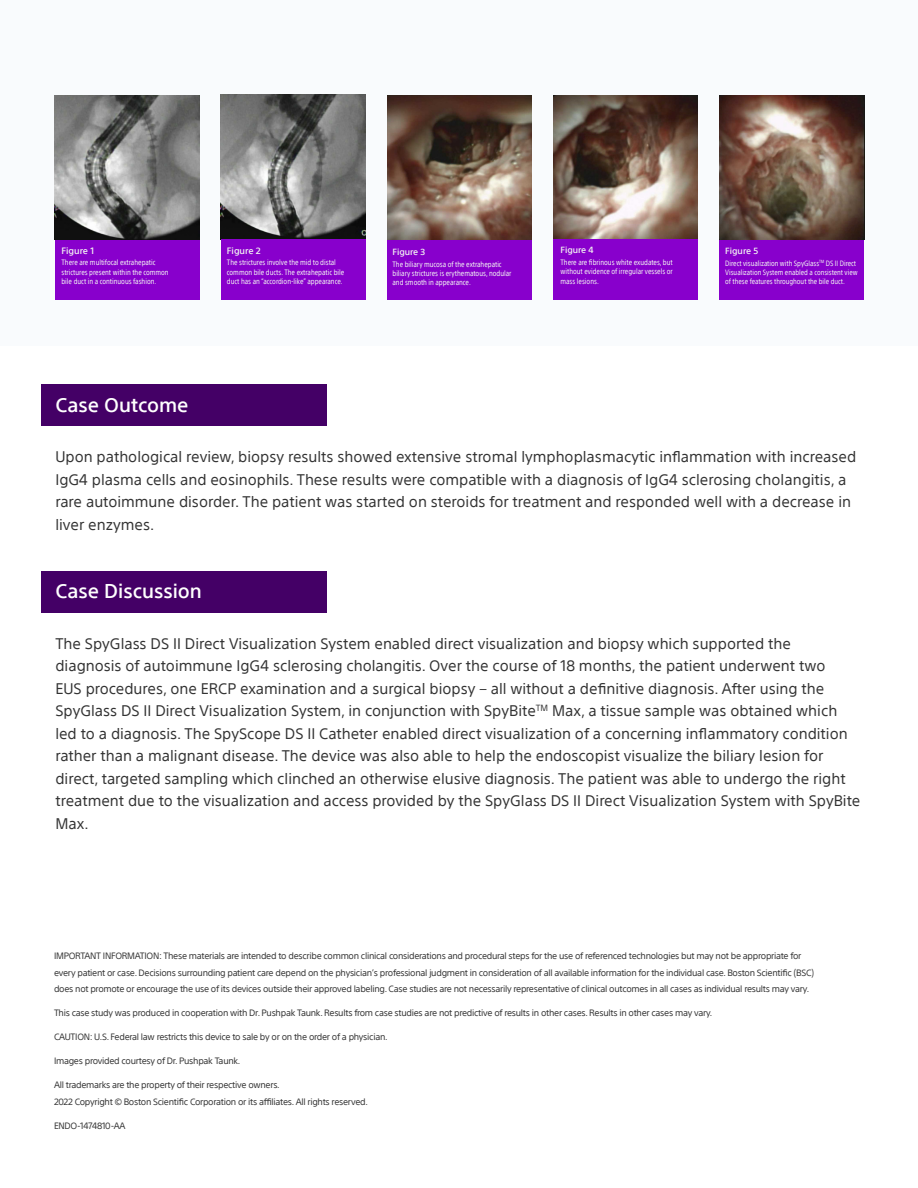
<style>
.page{position:relative;width:918px;height:1188px;background:#fff}
.page>*{position:absolute;margin:0;border:0;box-sizing:border-box;transform-origin:0 0}
.t1{font:500 19.5px "SST";color:#fff}
.t2{font:15px/22.5px "SST";color:#333}
.t3{font:9px/16.5px "SST";letter-spacing:-.03em;color:#333}
.t4{font:500 9px "SST";color:#f2f2f2}
.t5{font:500 8.7px "SST";color:#f2f2f2}
.t6{font:condensed 7.65px/9.1px "SST";color:#f2f2f2;text-align:justify}
.t7{font:condensed 7.5px/9px "SST";color:#f2f2f2}
</style>
<div class="page">
<div style="left:0;top:0;width:918px;height:346px;background:#f9fbfd"></div>
<div style="left:553px;top:238px;width:145px;height:62px;background:#80c"></div>
<img style="left:553px;top:95px;width:145px;height:144px">
<div style="left:720px;top:239px;width:144px;height:61px;background:#80c"></div>
<img style="left:720px;top:95px;width:144px;height:144px">
<div style="left:41px;top:385px;width:285px;height:41px;background:#406"></div>
<div style="left:387px;top:239px;width:145px;height:61px;background:#80c"></div>
<img style="left:387px;top:95px;width:145px;height:144px">
<div style="left:55px;top:240px;width:144px;height:60px;background:#80c"></div>
<img style="left:55px;top:95px;width:144px;height:145px">
<img style="left:221px;top:95px;width:144px;height:144px">
<div style="left:221px;top:239px;width:144px;height:61px;background:#80c"></div>
<div style="left:41px;top:571px;width:285px;height:41px;background:#406"></div>
<p class="t4" style="left:61px;top:245px;width:34px">Figure 1</p>
<p class="t6" style="left:61px;top:258px;width:96px">There are multifocal extrahepatic</p>
<p class="t6" style="left:61px;top:267px;width:109px">strictures present within the common</p>
<p class="t6" style="left:61px;top:276px;width:96px">bile duct in a continuous fashion.</p>
<p class="t4" style="left:227px;top:245px;width:35px">Figure 2</p>
<p class="t6" style="left:227px;top:258px;width:119px;text-align:left">The strictures involve the mid to distal common bile ducts. The extrahepatic bile duct has an “accordion-like” appearance.</p>
<p class="t5" style="left:393px;top:246px;width:34px">Figure 3</p>
<p class="t6" style="left:393px;top:260px;width:111px">The biliary mucosa of the extrahepatic</p>
<p class="t6" style="left:393px;top:269px;width:120px">biliary strictures is erythematous, nodular</p>
<p class="t6" style="left:393px;top:278px;width:80px">and smooth in appearance.</p>
<p class="t5" style="left:560px;top:245px;width:35px">Figure 4</p>
<p class="t6" style="left:560px;top:258px;width:114px">There are fibrinous white exudates, but without evidence of irregular vessels or mass lesions.</p>
<p class="t5" style="left:725px;top:246px;width:34px">Figure 5</p>
<p class="t7" style="left:725px;top:259px;width:134px">Direct visualization with SpyGlass<sup>TM</sup> DS II Direct<br>Visualization System enabled a consistent view of these features throughout the bile duct.</p>
<p class="t1" style="left:55px;top:394px;width:135px">Case Outcome</p>
<p class="t2" style="left:55px;top:445px;width:802px">Upon pathological review, biopsy results showed extensive stromal lymphoplasmacytic inflammation with increased IgG4 plasma cells and eosinophils. These results were compatible with a diagnosis of IgG4 sclerosing cholangitis, a rare autoimmune disorder. The patient was started on steroids for treatment and responded well with a decrease in liver enzymes.</p>
<p class="t1" style="left:55px;top:580px;width:148px">Case Discussion</p>
<p class="t2" style="left:55px;top:632px;width:806px">The SpyGlass DS II Direct Visualization System enabled direct visualization and biopsy which supported the diagnosis of autoimmune IgG4 sclerosing cholangitis. Over the course of 18 months, the patient underwent two<br>EUS procedures, one ERCP examination and a surgical biopsy – all without a definitive diagnosis. After using the SpyGlass DS II Direct Visualization System, in conjunction with SpyBite<sup>TM</sup> Max, a tissue sample was obtained which led to a diagnosis. The SpyScope DS II Catheter enabled direct visualization of a concerning inflammatory condition rather than a malignant disease. The device was also able to help the endoscopist visualize the biliary lesion for direct, targeted sampling which clinched an otherwise elusive diagnosis. The patient was able to undergo the right treatment due to the visualization and access provided by the SpyGlass DS II Direct Visualization System with SpyBite Max.</p>
<p class="t3" style="left:54px;top:948px;width:762px">IMPORTANT INFORMATION: These materials are intended to describe common clinical considerations and procedural steps for the use of referenced technologies but may not be appropriate for every patient or case. Decisions surrounding patient care depend on the physician’s professional judgment in consideration of all available information for the individual case. Boston Scientific (BSC) does not promote or encourage the use of its devices outside their approved labeling. Case studies are not necessarily representative of clinical outcomes in all cases as individual results may vary.</p>
<p class="t3" style="left:54px;top:1005px;width:660px">This case study was produced in cooperation with Dr. Pushpak Taunk. Results from case studies are not predictive of results in other cases. Results in other cases may vary.</p>
<p class="t3" style="left:54px;top:1029px;width:335px">CAUTION: U.S. Federal law restricts this device to sale by or on the order of a physician.</p>
<p class="t3" style="left:54px;top:1053px;width:188px">Images provided courtesy of Dr. Pushpak Taunk.</p>
<p class="t3" style="left:54px;top:1077px;width:227px">All trademarks are the property of their respective owners.</p>
<p class="t3" style="left:54px;top:1093px;width:315px">2022 Copyright © Boston Scientific Corporation or its affiliates. All rights reserved.</p>
<p class="t3" style="left:54px;top:1117px;width:73px">ENDO-1474810-AA</p>
</div>
